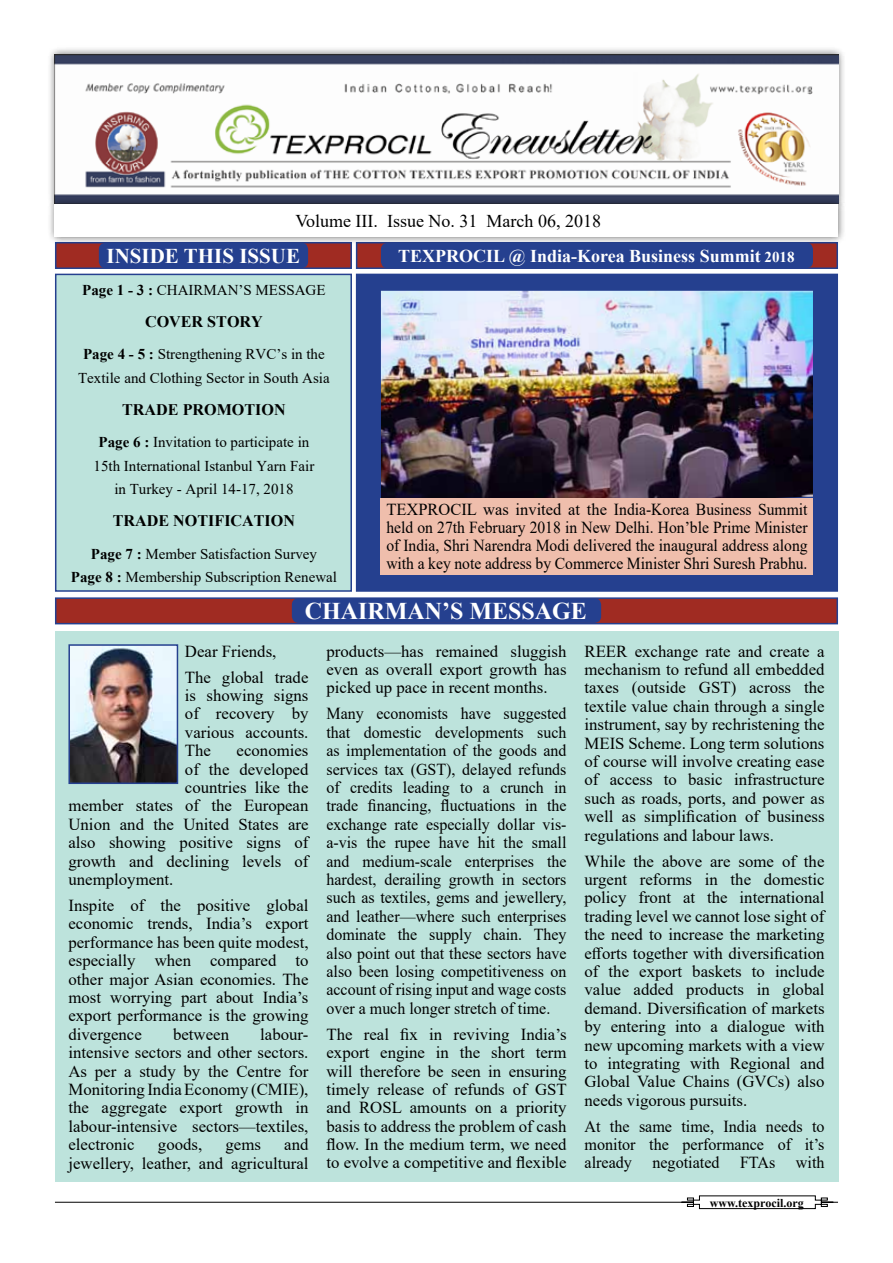
<style>
.page{position:relative;width:893px;height:1263px;background:#fff}
.page>*{position:absolute;margin:0;border:0;box-sizing:border-box;transform-origin:0 0}
.t1{font:700 24px "Times New Roman";color:#fff}
.t2{font:700 21px "Times New Roman";color:#fff}
.t3{font:700 18px "Times New Roman";color:#fff}
.t4{font:18px "Times New Roman";color:#000}
.t5{font:16.8px/18.5px "Times New Roman";color:#000;text-align:justify}
.t6{font:16.8px/18.5px "Times New Roman";color:#000;text-align:justify;scale:.95 1}
.t7{font:16.8px/18.5px "Times New Roman";color:#000;text-align:justify;scale:.96 1}
.t8{font:700 16.2px "Times New Roman";color:#000}
.t9{font:15px/23.5px "Times New Roman";color:#000;text-align:center}
.t10{font:700 12px "Times New Roman";color:#000}
.s1{font-size:15px}
.s2{font-weight:700}
</style>
<div class="page">
<hr style="left:55px;top:1202px;width:783px;height:1px;background:#000">
<svg style="left:681px;top:1195px;width:153px;height:14px"></svg>
<div style="left:356px;top:274px;width:482px;height:318px;background:#25408f;border:2px solid #25408f"></div>
<div style="left:356px;top:242px;width:482px;height:27px;background:#a02b22;border:2px solid #25408f"></div>
<div style="left:55px;top:242px;width:297px;height:27px;background:#a02b22;border:2px solid #25408f"></div>
<div style="left:55px;top:597px;width:783px;height:27px;background:#a02b22;border:2px solid #25408f"></div>
<div style="left:55px;top:274px;width:297px;height:318px;background:#bde3dc;border:2px solid #25408f"></div>
<div style="left:55px;top:631px;width:783px;height:551px;background:#bde3dc"></div>
<div style="left:47px;top:46px;width:799px;height:166px;background:#000;opacity:.6"></div>
<img style="left:55px;top:54px;width:783px;height:142px">
<div style="left:47px;top:196px;width:799px;height:49px;background:#000;opacity:.6"></div>
<div style="left:55px;top:204px;width:783px;height:33px;background:#fff"></div>
<div style="left:292px;top:598px;width:309px;height:25px;background:#25408f;border-radius:7px"></div>
<div style="left:99px;top:243px;width:209px;height:25px;background:#25408f;border-radius:7px"></div>
<img style="left:71px;top:647px;width:104px;height:134px">
<div style="left:68px;top:644px;width:110px;height:140px;border:2px solid #25408f"></div>
<img style="left:381px;top:291px;width:432px;height:207px">
<div style="left:381px;top:243px;width:432px;height:25px;background:#25408f;border-radius:7px"></div>
<div style="left:381px;top:498px;width:432px;height:77px;background:#efbeac"></div>
<p class="t4" style="left:295px;top:208px;width:307px">Volume III. Issue No. 31 March 06, 2018</p>
<p class="t2" style="left:107px;top:240px;width:195px">INSIDE THIS ISSUE</p>
<p class="t3" style="left:398px;top:243px;width:398px">TEXPROCIL @ India-Korea Business Summit <span class="s1">2018</span></p>
<p class="t9" style="left:82px;top:278px;width:245px"><span class="s2">Page 1 - 3 :</span> CHAIRMAN’S MESSAGE</p>
<p class="t8" style="left:145px;top:310px;width:119px">COVER STORY</p>
<p class="t9" style="left:78px;top:342px;width:253px"><span class="s2">Page 4 - 5 :</span> Strengthening RVC’s in the<br>Textile and Clothing Sector in South Asia</p>
<p class="t8" style="left:122px;top:398px;width:165px">TRADE PROMOTION</p>
<p class="t9" style="left:94px;top:430px;width:222px"><span class="s2">Page 6 :</span> Invitation to participate in<br>15th International Istanbul Yarn Fair in Turkey - April 14-17, 2018</p>
<p class="t8" style="left:113px;top:509px;width:184px">TRADE NOTIFICATION</p>
<p class="t9" style="left:71px;top:541px;width:268px"><span class="s2">Page 7 :</span> Member Satisfaction Survey<br><span class="s2">Page 8 :</span> Membership Subscription Renewal</p>
<h1 class="t1" style="left:305px;top:593px;width:283px">CHAIRMAN’S MESSAGE</h1>
<p class="t5" style="left:386px;top:500px;width:423px;line-height:18px">TEXPROCIL was invited at the India-Korea Business Summit held on 27th February 2018 in New Delhi. Hon’ble Prime Minister of India, Shri Narendra Modi delivered the inaugural address along with a key note address by Commerce Minister Shri Suresh Prabhu.</p>
<p class="t5" style="left:185px;top:637px;width:125px;line-height:26px">Dear Friends,<br>The global trade</p>
<p class="t5" style="left:185px;top:686px;width:125px">is showing signs of recovery by various accounts.<br>The</p>
<p class="t5" style="left:237px;top:741px;width:73px">economies</p>
<p class="t5" style="left:185px;top:759px;width:125px">of the developed</p>
<p class="t5" style="left:185px;top:778px;width:125px">countries like the</p>
<p class="t5" style="left:68px;top:796px;width:242px">member states of the European</p>
<p class="t5" style="left:68px;top:814px;width:242px">Union and the United States are</p>
<p class="t5" style="left:68px;top:833px;width:241px">also showing positive signs of</p>
<p class="t5" style="left:68px;top:851px;width:242px">growth and declining levels of</p>
<p class="t5" style="left:68px;top:869px;width:106px">unemployment.</p>
<p class="t5" style="left:68px;top:895px;width:242px">Inspite of the positive global economic trends, India’s export performance has been quite modest, especially when compared to other major Asian economies. The most worrying part about India’s export performance is the growing divergence</p>
<p class="t5" style="left:68px;top:1024px;width:242px;text-indent:192px">labour&shy;intensive sectors and other sectors.<br>As per a study by the Centre for Monitoring India Economy (CMIE), the aggregate export growth in labour-intensive sectors—textiles, electronic</p>
<p class="t5" style="left:173px;top:1024px;width:57px">between</p>
<p class="t5" style="left:68px;top:1135px;width:242px;text-align:right">and<br>jewellery, leather, and agricultural</p>
<p class="t5" style="left:158px;top:1135px;width:46px">goods,</p>
<p class="t5" style="left:226px;top:1135px;width:37px">gems</p>
<p class="t5" style="left:326px;top:641px;width:242px">products—has remained sluggish even as overall export growth has picked up pace in recent months.</p>
<p class="t6" style="left:326px;top:704px;width:254px">Many economists have suggested that domestic developments such as implementation of the goods and services tax (GST), delayed refunds of credits leading to a crunch in trade financing, fluctuations in the exchange rate especially dollar vis&shy;a-vis the rupee have hit the small and medium-scale enterprises the hardest, derailing growth in sectors such as textiles, gems and jewellery, and leather—where such enterprises dominate the supply chain. They also point out that these sectors have also been losing competitiveness on account of rising input and wage costs over a much longer stretch of time.</p>
<p class="t5" style="left:326px;top:1024px;width:242px">The real fix in reviving India’s export engine in the short term will therefore be seen in ensuring timely release of refunds of GST and ROSL amounts on a priority basis to address the problem of cash flow. In the medium term, we need to evolve a competitive and flexible</p>
<p class="t5" style="left:584px;top:641px;width:242px">REER exchange rate and create a mechanism to refund all embedded taxes (outside GST) across the textile value chain through a single instrument, say by rechristening the MEIS Scheme. Long term solutions of course will involve creating ease of access to basic infrastructure such as roads, ports, and power as well as simplification of business regulations and labour laws.</p>
<p class="t5" style="left:584px;top:851px;width:242px">While the above are some of the urgent reforms in the domestic policy front at the international trading level we cannot lose sight of the need to increase the marketing efforts together with diversification of the export baskets to include value added products in global demand. Diversification of markets by entering into a dialogue with new upcoming markets with a view to integrating with Regional and Global Value Chains (GVCs) also needs vigorous pursuits.</p>
<p class="t7" style="left:584px;top:1116px;width:252px">At the same time, India needs to monitor the performance of it’s already negotiated FTAs with</p>
<p class="t10" style="left:710px;top:1194px;width:95px">www.texprocil.org</p>
</div>
